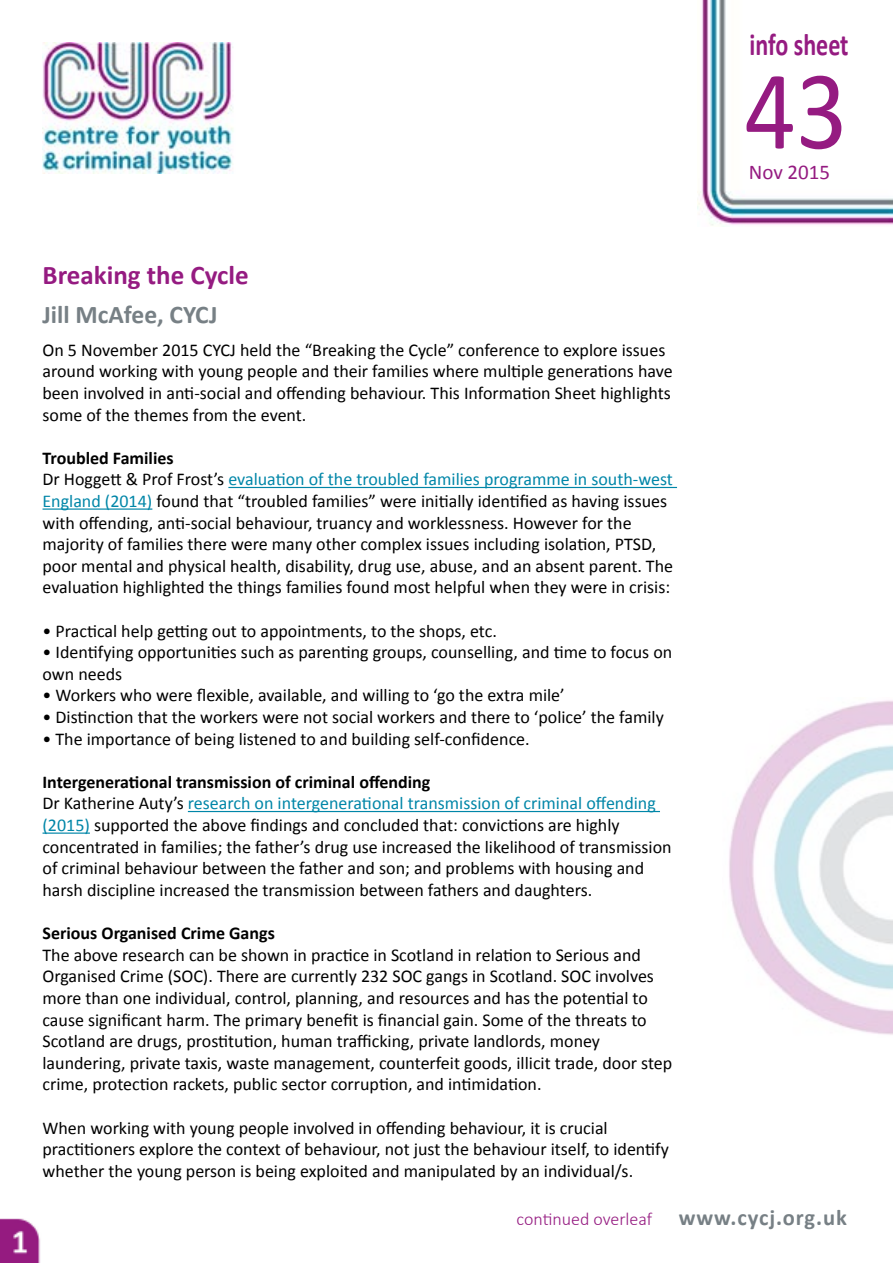
<style>
.page{position:relative;width:893px;height:1263px;background:#fff}
.page>*{position:absolute;margin:0;border:0;box-sizing:border-box;transform-origin:0 0}
.t1{font:113.25px "Calibri";color:#951b81;scale:.9 1}
.t2{font:700 31.2px "Calibri";color:#951b81;scale:.77 1}
.t3{font:700 27px "Calibri";color:#951b81}
.t4{font:700 25.5px "Calibri";color:#778085}
.t5{font:21px "Calibri";color:#951b81}
.t6{font:18px/21.6px "Calibri";color:#000}
.t7{font:300 18px "Calibri";color:#951b81}
.t8{font:700 18px "Calibri";color:#000}
.s1{font-weight:700}
.s2{color:#0086a8}
.s3{font-weight:700;font-size:22.5px;color:#778085}
</style>
<div class="page">
<img style="left:697px;top:0;width:196px;height:227px">
<img style="left:43px;top:43px;width:190px;height:131px">
<img style="left:729px;top:700px;width:164px;height:335px">
<hr style="left:228px;top:487px;width:449px;height:1px;background:#0086a8">
<hr style="left:43px;top:508px;width:109px;height:2px;background:#0086a8">
<hr style="left:188px;top:811px;width:472px;height:1px;background:#0086a8">
<hr style="left:43px;top:832px;width:47px;height:2px;background:#0086a8">
<img style="left:0;top:1218px;width:41px;height:45px">
<h3 class="t3" style="left:43px;top:257px;width:208px">Breaking the Cycle</h3>
<h3 class="t4" style="left:43px;top:299px;width:176px">Jill McAfee, CYCJ</h3>
<h2 class="t2" style="left:750px;top:24px;width:130px">info sheet</h2>
<h1 class="t1" style="left:744px;top:39px;width:116px">43</h1>
<p class="t5" style="left:749px;top:159px;width:83px">Nov 2015</p>
<p class="t6" style="left:43px;top:339px;width:632px">On 5 November 2015 CYCJ held the “Breaking the Cycle” conference to explore issues around working with young people and their families where multiple generations have been involved in anti-social and offending behaviour. This Information Sheet highlights some of the themes from the event.</p>
<p class="t6" style="left:43px;top:447px;width:632px"><span class="s1">Troubled Families<br></span>Dr Hoggett &amp; Prof Frost’s <span class="s2">evaluation of the troubled families programme in south-west England (2014)</span> found that “troubled families” were initially identified as having issues with offending, anti-social behaviour, truancy and worklessness. However for the majority of families there were many other complex issues including isolation, PTSD, poor mental and physical health, disability, drug use, abuse, and an absent parent. The evaluation highlighted the things families found most helpful when they were in crisis:</p>
<p class="t6" style="left:43px;top:620px;width:456px">• Practical help getting out to appointments, to the shops, etc.</p>
<p class="t6" style="left:43px;top:641px;width:631px">• Identifying opportunities such as parenting groups, counselling, and time to focus on own needs</p>
<p class="t6" style="left:43px;top:685px;width:524px">• Workers who were flexible, available, and willing to ‘go the extra mile’</p>
<p class="t6" style="left:43px;top:706px;width:623px">• Distinction that the workers were not social workers and there to ‘police’ the family</p>
<p class="t6" style="left:43px;top:728px;width:489px">• The importance of being listened to and building self-confidence.</p>
<p class="t6" style="left:43px;top:771px;width:631px"><span class="s1">Intergenerational transmission of criminal offending<br></span>Dr Katherine Auty’s <span class="s2">research on intergenerational transmission of criminal offending (2015)</span> supported the above findings and concluded that: convictions are highly concentrated in families; the father’s drug use increased the likelihood of transmission of criminal behaviour between the father and son; and problems with housing and harsh discipline increased the transmission between fathers and daughters.</p>
<p class="t8" style="left:43px;top:922px;width:234px">Serious Organised Crime Gangs</p>
<p class="t6" style="left:43px;top:944px;width:631px">The above research can be shown in practice in Scotland in relation to Serious and Organised Crime (SOC). There are currently 232 SOC gangs in Scotland. SOC involves more than one individual, control, planning, and resources and has the potential to cause significant harm. The primary benefit is financial gain. Some of the threats to Scotland are drugs, prostitution, human trafficking, private landlords, money laundering, private taxis, waste management, counterfeit goods, illicit trade, door step crime, protection rackets, public sector corruption, and intimidation.</p>
<p class="t6" style="left:43px;top:1117px;width:628px">When working with young people involved in offending behaviour, it is crucial practitioners explore the context of behaviour, not just the behaviour itself, to identify whether the young person is being exploited and manipulated by an individual/s.</p>
<p class="t7" style="left:517px;top:1207px;width:332px">continued overleaf <span class="s3">www.cycj.org.uk</span></p>
</div>
